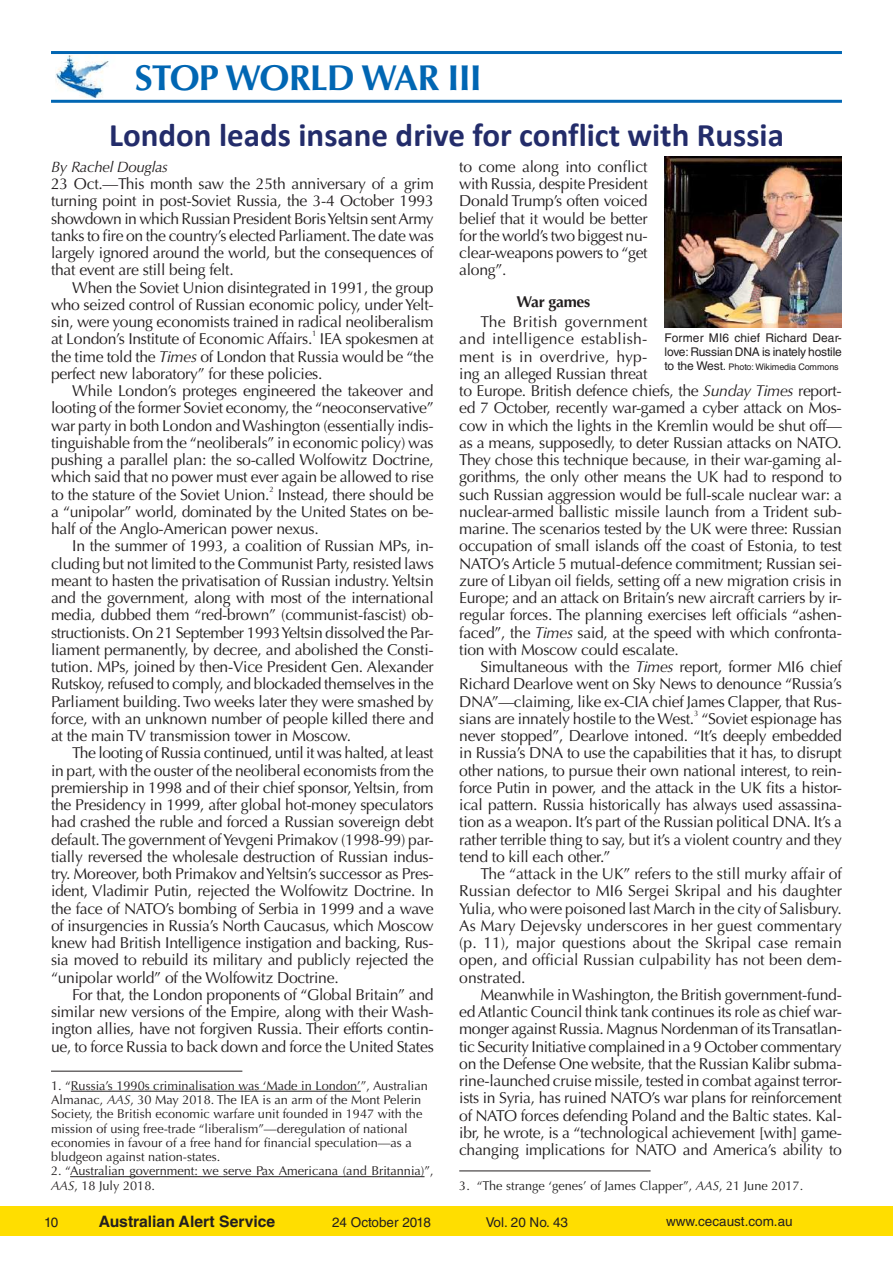
<style>
.page{position:relative;width:893px;height:1263px;background:#fff}
.page>*{position:absolute;margin:0;border:0;box-sizing:border-box;transform-origin:0 0}
.t1{font:700 36px "Optima LT Std";letter-spacing:-.025em;color:#0166b3}
.t2{font:700 33px "Calibri";color:#232c6a}
.t3{font:15.75px/17.2px "Optima LT Std";letter-spacing:-.02em;color:#231f20;text-align:justify}
.t4{font:700 15.75px "Helvetica LT Std";color:#231f20}
.t5{font:700 15.75px "Optima LT Std";letter-spacing:-.02em;color:#231f20}
.t6{font:italic 15px "Optima LT Std";letter-spacing:-.02em;color:#231f20}
.t7{font:13.5px "Helvetica LT Std";color:#231f20}
.t8{font:12.75px/14.2px "Optima LT Std";color:#231f20}
.t9{font:12.75px "Optima LT Std";color:#202020}
.t10{font:12px/14.4px "Helvetica LT Std";letter-spacing:-.015em;color:#231f20}
.t11{font:9px "Helvetica LT Std";letter-spacing:-.01em;color:#231f20}
.t12{font:7.8px "Optima LT Std";color:#231f20}
.s1{font-style:italic}
.s2{font-size:12px}
.s3{color:#231f20}
</style>
<div class="page">
<div style="left:0;top:1206px;width:893px;height:30px;background:#ffde00"></div>
<hr style="left:51px;top:51px;width:791px;height:3px;background:#0166b3">
<hr style="left:51px;top:100px;width:791px;height:3px;background:#0166b3">
<img style="left:55px;top:56px;width:54px;height:42px">
<hr style="left:51px;top:1071px;width:191px;height:1px;background:#231f20">
<hr style="left:71px;top:1091px;width:290px;height:1px;background:#231f20">
<hr style="left:70px;top:1176px;width:354px;height:1px;background:#231f20">
<hr style="left:459px;top:1170px;width:192px;height:1px;background:#231f20">
<img style="left:665px;top:156px;width:177px;height:171px">
<h1 class="t1" style="left:135px;top:57px;width:349px">STOP WORLD WAR III</h1>
<h2 class="t2" style="left:109px;top:114px;width:676px">London leads insane drive for conflict with Russia</h2>
<p class="t6" style="left:51px;top:158px;width:119px">By Rachel Douglas</p>
<p class="t3" style="left:51px;top:175px;width:384px">23 Oct.—This month saw the 25th anniversary of a grim turning point in post-Soviet Russia, the 3-4 October 1993 showdown in which Russian President Boris Yeltsin sent Army tanks to fire on the country’s elected Parliament. The date was largely ignored around the world, but the consequences of that event are still being felt.</p>
<p class="t3" style="left:51px;top:279px;width:384px;text-indent:21px">When the Soviet Union disintegrated in 1991, the group who seized control of Russian economic policy, under Yelt&shy;sin, were young economists trained in radical neoliberalism at London’s Institute of Economic Affairs.</p>
<p class="t3" style="left:459px;top:158px;width:190px">to come along into conflict with Russia, despite President Donald Trump’s often voiced belief that it would be better for the world’s two biggest nu&shy;clear-weapons powers to “get along”.</p>
<p class="t5" style="left:516px;top:292px;width:75px">War games</p>
<p class="t3" style="left:459px;top:313px;width:384px;text-align:left;text-indent:21px">The British government<br>and intelligence establish-<br>ment is in overdrive, hyp-<br>ing an alleged Russian threat<br>to Europe. British defence chiefs, the <span class="s1">Sunday Times</span> report&shy;ed 7 October, recently war-gamed a cyber attack on Mos&shy;cow in which the lights in the Kremlin would be shut off— as a means, supposedly, to deter Russian attacks on NATO.<br>They chose this technique because, in their war-gaming al&shy;gorithms, the only other means the UK had to respond to such Russian aggression would be full-scale nuclear war: a nuclear-armed ballistic missile launch from a Trident sub&shy;marine. The scenarios tested by the UK were three: Russian occupation of small islands off the coast of Estonia, to test NATO’s Article 5 mutual-defence commitment; Russian sei&shy;zure of Libyan oil fields, setting off a new migration crisis in Europe; and an attack on Britain’s new aircraft carriers by ir&shy;regular forces. The planning exercises left officials “ashen&shy;faced”, the <span class="s1">Times</span> said, at the speed with which confronta&shy;tion with Moscow could escalate.</p>
<p class="t3" style="left:459px;top:658px;width:384px;text-indent:21px">Simultaneous with the <span class="s1">Times</span> report, former MI6 chief Richard Dearlove went on Sky News to denounce “Russia’s DNA”—claiming, like ex-CIA chief James Clapper, that Rus&shy;sians are innately hostile to the West.</p>
<p class="t12" style="left:312px;top:329px;width:6px">1</p>
<p class="t3" style="left:51px;top:331px;width:384px;text-indent:269px">IEA spokesmen at the time told the <span class="s1">Times</span> of London that Russia would be “the perfect new laboratory” for these policies.</p>
<p class="t3" style="left:51px;top:382px;width:384px;text-indent:21px">While London’s proteges engineered the takeover and looting of the former Soviet economy, the “neoconservative” war party in both London and Washington (essentially indis&shy;tinguishable from the “neoliberals” in economic policy) was pushing a parallel plan: the so-called Wolfowitz Doctrine, which said that no power must ever again be allowed to rise to the stature of the Soviet Union.</p>
<p class="t10" style="left:665px;top:330px;width:179px">Former MI6 chief Richard Dear&shy;love: Russian DNA is inately hostile</p>
<p class="t11" style="left:665px;top:362px;width:176px"><span class="s2">to the West.</span> Photo: Wikimedia Commons</p>
<p class="t12" style="left:269px;top:484px;width:6px">2</p>
<p class="t3" style="left:51px;top:486px;width:384px;text-indent:227px">Instead, there should be a “unipolar” world, dominated by the United States on be&shy;half of the Anglo-American power nexus.</p>
<p class="t3" style="left:51px;top:538px;width:384px;text-indent:21px">In the summer of 1993, a coalition of Russian MPs, in&shy;cluding but not limited to the Communist Party, resisted laws meant to hasten the privatisation of Russian industry. Yeltsin and the government, along with most of the international media, dubbed them “red-brown” (communist-fascist) ob&shy;structionists. On 21 September 1993 Yeltsin dissolved the Par&shy;liament permanently, by decree, and abolished the Consti&shy;tution. MPs, joined by then-Vice President Gen. Alexander Rutskoy, refused to comply, and blockaded themselves in the Parliament building. Two weeks later they were smashed by force, with an unknown number of people killed there and at the main TV transmission tower in Moscow.</p>
<p class="t3" style="left:51px;top:744px;width:384px;text-indent:21px">The looting of Russia continued, until it was halted, at least in part, with the ouster of the neoliberal economists from the premiership in 1998 and of their chief sponsor, Yeltsin, from the Presidency in 1999, after global hot-money speculators had crashed the ruble and forced a Russian sovereign debt default. The government of Yevgeni Primakov (1998-99) par&shy;tially reversed the wholesale destruction of Russian indus&shy;try. Moreover, both Primakov and Yeltsin’s successor as Pres&shy;ident, Vladimir Putin, rejected the Wolfowitz Doctrine. In the face of NATO’s bombing of Serbia in 1999 and a wave of insurgencies in Russia’s North Caucasus, which Moscow knew had British Intelligence instigation and backing, Rus&shy;sia moved to rebuild its military and publicly rejected the “unipolar world” of the Wolfowitz Doctrine.</p>
<p class="t3" style="left:51px;top:986px;width:384px;text-indent:21px">For that, the London proponents of “Global Britain” and similar new versions of the Empire, along with their Wash&shy;ington allies, have not forgiven Russia. Their efforts contin&shy;ue, to force Russia to back down and force the United States</p>
<p class="t8" style="left:51px;top:1079px;width:378px">1. “Russia’s 1990s criminalisation was ‘Made in London’”, Australian Almanac, <span class="s1">AAS</span>, 30 May 2018. The IEA is an arm of the Mont Pelerin Society, the British economic warfare unit founded in 1947 with the mission of using free-trade “liberalism”—deregulation of national economies in favour of a free hand for financial speculation—as a bludgeon against nation-states.</p>
<p class="t8" style="left:51px;top:1164px;width:384px">2. “Australian government: we serve Pax Americana (and Britannia)”,<br><span class="s1">AAS</span>, 18 July 2018.</p>
<p class="t12" style="left:694px;top:709px;width:6px">3</p>
<p class="t3" style="left:459px;top:710px;width:384px;text-indent:242px">“Soviet espionage has never stopped”, Dearlove intoned. “It’s deeply embedded in Russia’s DNA to use the capabilities that it has, to disrupt other nations, to pursue their own national interest, to rein&shy;force Putin in power, and the attack in the UK fits a histor&shy;ical pattern. Russia historically has always used assassina&shy;tion as a weapon. It’s part of the Russian political DNA. It’s a rather terrible thing to say, but it’s a violent country and they tend to kill each other.”</p>
<p class="t3" style="left:459px;top:865px;width:384px;text-indent:21px">The “attack in the UK” refers to the still murky affair of Russian defector to MI6 Sergei Skripal and his daughter Yulia, who were poisoned last March in the city of Salisbury.<br>As Mary Dejevsky underscores in her guest commentary (p. 11), major questions about the Skripal case remain open, and official Russian culpability has not been dem&shy;onstrated.</p>
<p class="t3" style="left:459px;top:986px;width:384px;text-indent:21px">Meanwhile in Washington, the British government-fund&shy;ed Atlantic Council think tank continues its role as chief war&shy;monger against Russia. Magnus Nordenman of its Transatlan&shy;tic Security Initiative complained in a 9 October commentary on the Defense One website, that the Russian Kalibr subma&shy;rine-launched cruise missile, tested in combat against terror&shy;ists in Syria, has ruined NATO’s war plans for reinforcement of NATO forces defending Poland and the Baltic states. Kal&shy;ibr, he wrote, is a “technological achievement [with] game&shy;changing implications for NATO and America’s ability to</p>
<p class="t9" style="left:459px;top:1178px;width:345px"><span class="s3">3. “</span>The strange ‘genes’ of James Clapper”, <span class="s1">AAS</span>, 21 June 2017.</p>
<p class="t7" style="left:44px;top:1214px;width:16px">10</p>
<p class="t4" style="left:99px;top:1212px;width:178px">Australian Alert Service</p>
<p class="t7" style="left:332px;top:1214px;width:100px">24 October 2018</p>
<p class="t7" style="left:486px;top:1214px;width:84px">Vol. 20 No. 43</p>
<p class="t7" style="left:666px;top:1214px;width:128px">www.cecaust.com.au</p>
</div>
